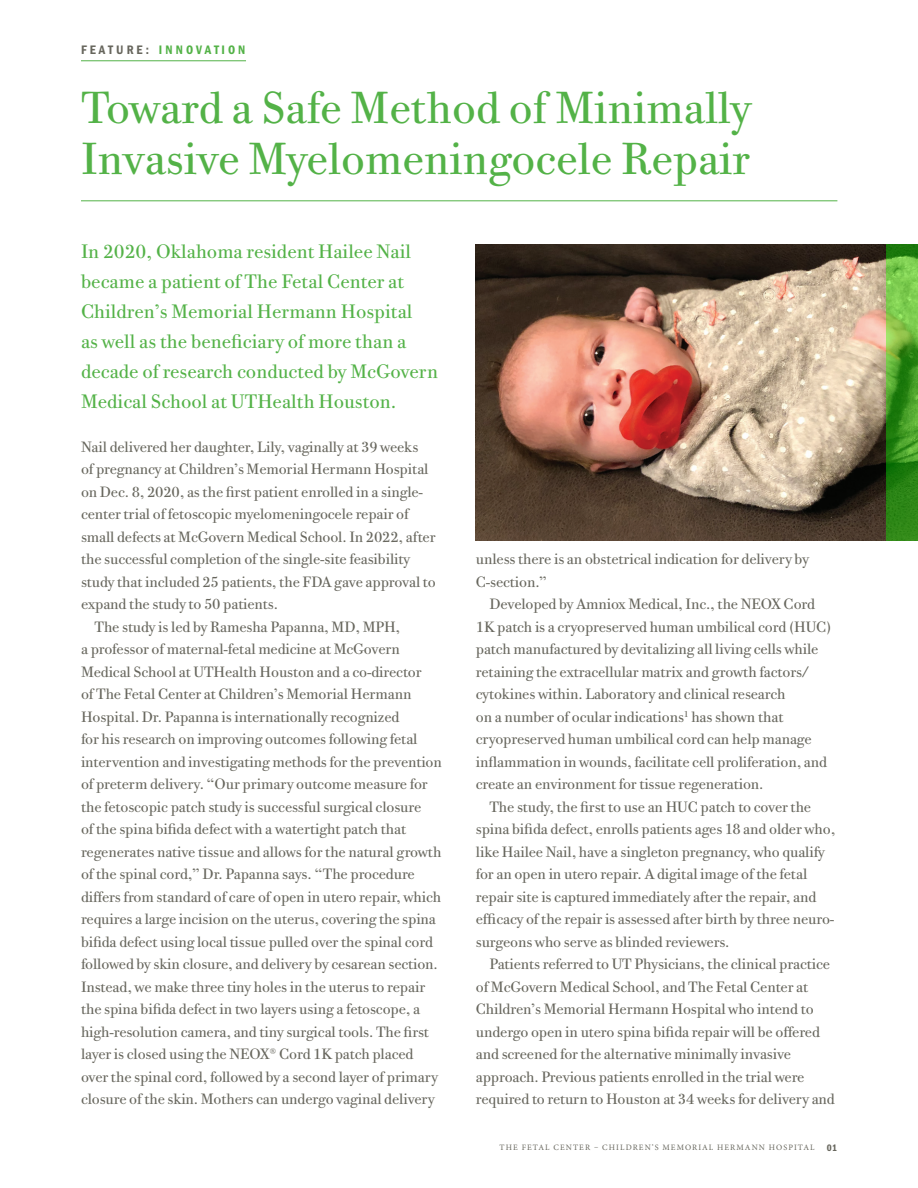
<style>
.page{position:relative;width:918px;height:1188px;background:#fff}
.page>*{position:absolute;margin:0;border:0;box-sizing:border-box;transform-origin:0 0}
.Article_Head{font:45px/51px "Bodoni Twe ITC Pro";color:#53b247}
.Article_Intro_Body{font:19.5px/30px "Bodoni Twe ITC Pro";color:#53b247}
.Article_Intro_Body-2{font:15px/22.5px "Bodoni Twe ITC Pro";letter-spacing:-.01em;color:#67665d}
.Article_Body{font:15px/22.5px "Bodoni Twe ITC Pro";letter-spacing:-.01em;color:#67665d}
.t1{font:12.75px "Franklin Gothic LT Pro Cn Dm";letter-spacing:.23em;color:#53b247}
.t2{font:8.25px "Minion Pro";letter-spacing:.13em;color:#67665d}
.s1{color:#67665d}
.s2{font-family:"Franklin Gothic LT Pro Cn Dm";font-size:9.75px}
</style>
<div class="page">
<hr style="left:81px;top:60px;width:165px;height:1px;background:#53b247">
<hr style="left:81px;top:201px;width:756px;height:1px;background:#53b247">
<img style="left:476px;top:244px;width:410px;height:296px">
<svg style="left:886px;top:244px;width:32px;height:297px"></svg>
<p class="t1" style="left:81px;top:42px;width:166px"><span class="s1">FEATURE:</span> INNOVATION</p>
<p class="Article_Head" style="left:81px;top:82px;width:672px">Toward a Safe Method of Minimally<br>Invasive Myelomeningocele Repair</p>
<p class="Article_Intro_Body" style="left:81px;top:237px;width:359px">In 2020, Oklahoma resident Hailee Nail became a patient of The Fetal Center at Children’s Memorial Hermann Hospital<br>as well as the beneficiary of more than a decade of research conducted by McGovern Medical School at UTHealth Houston.</p>
<p class="Article_Intro_Body-2" style="left:81px;top:435px;width:356px">Nail delivered her daughter, Lily, vaginally at 39 weeks<br>of pregnancy at Children’s Memorial Hermann Hospital on Dec. 8, 2020, as the first patient enrolled in a single&shy;center trial of fetoscopic myelomeningocele repair of small defects at McGovern Medical School. In 2022, after the successful completion of the single-site feasibility study that included 25 patients, the FDA gave approval to expand the study to 50 patients.</p>
<p class="Article_Intro_Body-2" style="left:81px;top:615px;width:362px;text-indent:14px">The study is led by Ramesha Papanna, MD, MPH,<br>a professor of maternal-fetal medicine at McGovern Medical School at UTHealth Houston and a co-director<br>of The Fetal Center at Children’s Memorial Hermann Hospital. Dr. Papanna is internationally recognized<br>for his research on improving outcomes following fetal intervention and investigating methods for the prevention of preterm delivery. “Our primary outcome measure for the fetoscopic patch study is successful surgical closure<br>of the spina bifida defect with a watertight patch that regenerates native tissue and allows for the natural growth of the spinal cord,” Dr. Papanna says. “The procedure differs from standard of care of open in utero repair, which requires a large incision on the uterus, covering the spina bifida defect using local tissue pulled over the spinal cord followed by skin closure, and delivery by cesarean section.<br>Instead, we make three tiny holes in the uterus to repair the spina bifida defect in two layers using a fetoscope, a high-resolution camera, and tiny surgical tools. The first layer is closed using the NEOX® Cord 1K patch placed over the spinal cord, followed by a second layer of primary closure of the skin. Mothers can undergo vaginal delivery</p>
<p class="Article_Intro_Body-2" style="left:476px;top:548px;width:335px">unless there is an obstetrical indication for delivery by<br>C-section.”</p>
<p class="Article_Intro_Body-2" style="left:476px;top:593px;width:357px;text-indent:14px">Developed by Amniox Medical, Inc., the NEOX Cord 1K patch is a cryopreserved human umbilical cord (HUC) patch manufactured by devitalizing all living cells while retaining the extracellular matrix and growth factors/ cytokines within. Laboratory and clinical research<br>on a number of ocular indications<sup>1</sup> has shown that cryopreserved human umbilical cord can help manage inflammation in wounds, facilitate cell proliferation, and create an environment for tissue regeneration.</p>
<p class="Article_Body" style="left:476px;top:796px;width:361px;text-indent:14px">The study, the first to use an HUC patch to cover the spina bifida defect, enrolls patients ages 18 and older who, like Hailee Nail, have a singleton pregnancy, who qualify for an open in utero repair. A digital image of the fetal repair site is captured immediately after the repair, and efficacy of the repair is assessed after birth by three neuro&shy;surgeons who serve as blinded reviewers.</p>
<p class="Article_Body" style="left:476px;top:953px;width:361px;text-indent:14px">Patients referred to UT Physicians, the clinical practice of McGovern Medical School, and The Fetal Center at Children’s Memorial Hermann Hospital who intend to undergo open in utero spina bifida repair will be offered and screened for the alternative minimally invasive approach. Previous patients enrolled in the trial were required to return to Houston at 34 weeks for delivery and</p>
<p class="t2" style="left:500px;top:1142px;width:339px">THE FETAL CENTER – CHILDREN’S MEMORIAL HERMANN HOSPITAL <span class="s2">01</span></p>
</div>
